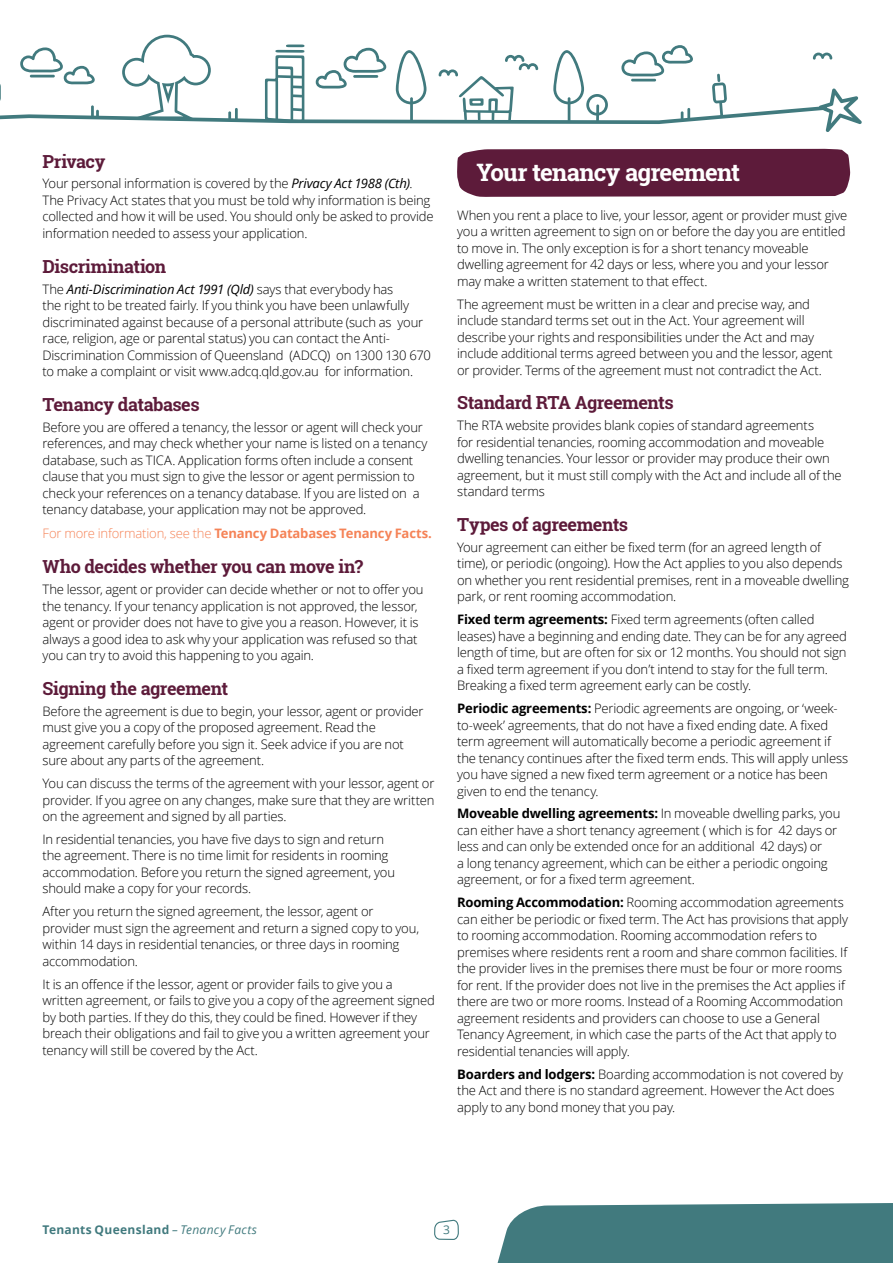
<style>
.page{position:relative;width:893px;height:1263px;background:#fff}
.page>*{position:absolute;margin:0;border:0;box-sizing:border-box;transform-origin:0 0}
.t1{font:700 24px "Roboto Slab";letter-spacing:-.03em;color:#fff}
.t2{font:700 18px "Roboto Slab";letter-spacing:-.025em;color:#5d1b3a}
.t3{font:300 13.05px/16.5px "Open Sans";letter-spacing:-.015em;color:#000}
.t4{font:700 13.05px "Open Sans";letter-spacing:-.015em;color:#f58357}
.t5{font:700 12px "Open Sans";letter-spacing:.025em;color:#417a7e}
.t6{font:12px "Open Sans";color:#417a7e}
.s1{font-weight:400;font-style:italic}
.s2{font-weight:300}
.s3{font-weight:700}
</style>
<div class="page">
<div style="left:497px;top:1203px;width:396px;height:60px;background:#417a7e"></div>
<svg style="left:0;top:35px;width:862px;height:97px"></svg>
<svg style="left:434px;top:1220px;width:25px;height:20px"></svg>
<div style="left:457px;top:149px;width:393px;height:48px;background:#5d1b3a"></div>
<h2 class="t2" style="left:43px;top:149px;width:64px">Privacy</h2>
<p class="t3" style="left:43px;top:175px;width:393px">Your personal information is covered by the <span class="s1">Privacy Act 1988 (Cth)</span>.<br>The Privacy Act states that you must be told why information is being collected and how it will be used. You should only be asked to provide information needed to assess your application.</p>
<h2 class="t2" style="left:43px;top:254px;width:125px">Discrimination</h2>
<p class="t3" style="left:43px;top:280px;width:390px">The <span class="s1">Anti-Discrimination Act 1991 (Qld)</span> says that everybody has<br>the right to be treated fairly. If you think you have been unlawfully discriminated against because of a personal attribute (such as your race, religion, age or parental status) you can contact the Anti-Discrimination Commission of Queensland (ADCQ) on 1300 130 670 to make a complaint or visit www.adcq.qld.gov.au for information.</p>
<h2 class="t2" style="left:43px;top:392px;width:159px">Tenancy databases</h2>
<p class="t3" style="left:43px;top:418px;width:387px">Before you are offered a tenancy, the lessor or agent will check your references, and may check whether your name is listed on a tenancy database, such as TICA. Application forms often include a consent clause that you must sign to give the lessor or agent permission to check your references on a tenancy database. If you are listed on a tenancy database, your application may not be approved.</p>
<p class="t4" style="left:43px;top:524px;width:391px"><span class="s2">For more information, see the</span> Tenancy Databases Tenancy Facts.</p>
<h2 class="t2" style="left:43px;top:554px;width:322px">Who decides whether you can move in?</h2>
<p class="t3" style="left:43px;top:581px;width:383px">The lessor, agent or provider can decide whether or not to offer you the tenancy. If your tenancy application is not approved, the lessor, agent or provider does not have to give you a reason. However, it is always a good idea to ask why your application was refused so that you can try to avoid this happening to you again.</p>
<h2 class="t2" style="left:43px;top:676px;width:187px">Signing the agreement</h2>
<p class="t3" style="left:43px;top:702px;width:383px">Before the agreement is due to begin, your lessor, agent or provider must give you a copy of the proposed agreement. Read the agreement carefully before you sign it. Seek advice if you are not sure about any parts of the agreement.</p>
<p class="t3" style="left:43px;top:775px;width:393px;text-align:justify">You can discuss the terms of the agreement with your lessor, agent or provider. If you agree on any changes, make sure that they are written on the agreement and signed by all parties.</p>
<p class="t3" style="left:43px;top:831px;width:354px">In residential tenancies, you have five days to sign and return the agreement. There is no time limit for residents in rooming accommodation. Before you return the signed agreement, you should make a copy for your records.</p>
<p class="t3" style="left:43px;top:903px;width:378px">After you return the signed agreement, the lessor, agent or provider must sign the agreement and return a signed copy to you, within 14 days in residential tenancies, or three days in rooming accommodation.</p>
<p class="t3" style="left:43px;top:975px;width:394px">It is an offence if the lessor, agent or provider fails to give you a written agreement, or fails to give you a copy of the agreement signed by both parties. If they do this, they could be fined. However if they breach their obligations and fail to give you a written agreement your tenancy will still be covered by the Act.</p>
<h1 class="t1" style="left:477px;top:156px;width:265px">Your tenancy agreement</h1>
<p class="t3" style="left:457px;top:206px;width:392px">When you rent a place to live, your lessor, agent or provider must give you a written agreement to sign on or before the day you are entitled to move in. The only exception is for a short tenancy moveable dwelling agreement for 42 days or less, where you and your lessor may make a written statement to that effect.</p>
<p class="t3" style="left:457px;top:295px;width:377px">The agreement must be written in a clear and precise way, and include standard terms set out in the Act. Your agreement will describe your rights and responsibilities under the Act and may include additional terms agreed between you and the lessor, agent or provider. Terms of the agreement must not contradict the Act.</p>
<h2 class="t2" style="left:457px;top:391px;width:218px">Standard RTA Agreements</h2>
<p class="t3" style="left:457px;top:417px;width:386px">The RTA website provides blank copies of standard agreements<br>for residential tenancies, rooming accommodation and moveable dwelling tenancies. Your lessor or provider may produce their own agreement, but it must still comply with the Act and include all of the standard terms</p>
<h2 class="t2" style="left:457px;top:512px;width:173px">Types of agreements</h2>
<p class="t3" style="left:457px;top:538px;width:393px">Your agreement can either be fixed term (for an agreed length of time), or periodic (ongoing). How the Act applies to you also depends on whether you rent residential premises, rent in a moveable dwelling park, or rent rooming accommodation.</p>
<p class="t3" style="left:457px;top:611px;width:391px"><span class="s3">Fixed term agreements:</span> Fixed term agreements (often called leases) have a beginning and ending date. They can be for any agreed length of time, but are often for six or 12 months. You should not sign a fixed term agreement if you don’t intend to stay for the full term.<br>Breaking a fixed term agreement early can be costly.</p>
<p class="t3" style="left:457px;top:700px;width:393px"><span class="s3">Periodic agreements:</span> Periodic agreements are ongoing, or ‘week&shy;to-week’ agreements, that do not have a fixed ending date. A fixed term agreement will automatically become a periodic agreement if the tenancy continues after the fixed term ends. This will apply unless you have signed a new fixed term agreement or a notice has been given to end the tenancy.</p>
<p class="t3" style="left:457px;top:805px;width:385px"><span class="s3">Moveable dwelling agreements:</span> In moveable dwelling parks, you can either have a short tenancy agreement ( which is for 42 days or less and can only be extended once for an additional 42 days) or<br>a long tenancy agreement, which can be either a periodic ongoing agreement, or for a fixed term agreement.</p>
<p class="t3" style="left:457px;top:894px;width:393px"><span class="s3">Rooming Accommodation:</span> Rooming accommodation agreements can either be periodic or fixed term. The Act has provisions that apply to rooming accommodation. Rooming accommodation refers to premises where residents rent a room and share common facilities. If the provider lives in the premises there must be four or more rooms for rent. If the provider does not live in the premises the Act applies if there are two or more rooms. Instead of a Rooming Accommodation agreement residents and providers can choose to use a General Tenancy Agreement, in which case the parts of the Act that apply to residential tenancies will apply.</p>
<p class="t3" style="left:457px;top:1065px;width:388px"><span class="s3">Boarders and lodgers:</span> Boarding accommodation is not covered by the Act and there is no standard agreement. However the Act does apply to any bond money that you pay.</p>
<p class="t5" style="left:43px;top:1221px;width:216px">Tenants Queensland <span class="s1">– Tenancy Facts</span></p>
<p class="t6" style="left:443px;top:1222px;width:8px">3</p>
</div>
